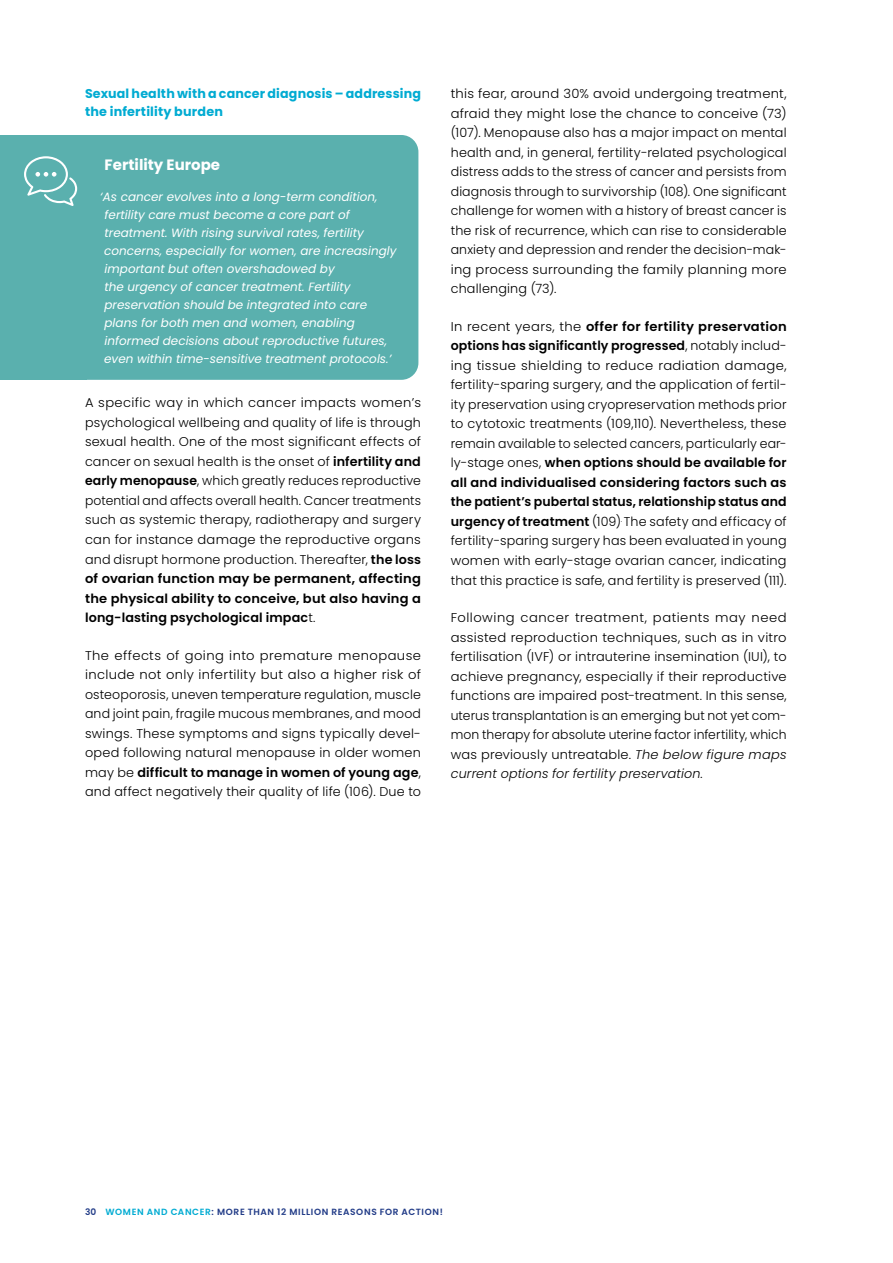
<style>
.page{position:relative;width:893px;height:1263px;background:#fff}
.page>*{position:absolute;margin:0;border:0;box-sizing:border-box;transform-origin:0 0}
.t1{font:700 15px "Poppins";color:#fff}
.t2{font:300 12.75px/19.5px "Poppins";letter-spacing:.015em;color:#000;text-align:justify}
.t3{font:700 12.75px/18px "Poppins";letter-spacing:.01em;color:#00abd2}
.t4{font:italic 12px/18px "Poppins";color:#fff}
.t5{font:600 9px "Poppins";letter-spacing:.07em;color:#213b87}
.s1{font-weight:600}
.s2{font-style:italic}
.s3{color:#00abd2}
</style>
<div class="page">
<div style="left:87px;top:135px;width:331px;height:245px;background:#5ab0ae"></div>
<div style="left:0;top:135px;width:87px;height:245px;background:#5ab0ae"></div>
<svg style="left:24px;top:156px;width:53px;height:50px"></svg>
<p class="t3" style="left:85px;top:85px;width:337px">Sexual health with a cancer diagnosis – addressing the infertility burden</p>
<p class="t1" style="left:105px;top:156px;width:117px">Fertility Europe</p>
<p class="t4" style="left:104px;top:188px;width:294px;text-indent:-4px">‘As cancer evolves into a long-term condition, fertility care must become a core part of treatment. With rising survival rates, fertility concerns, especially for women, are increasingly important but often overshadowed by<br>the urgency of cancer treatment. Fertility preservation should be integrated into care plans for both men and women, enabling informed decisions about reproductive futures, even within time-sensitive treatment protocols.’</p>
<p class="t2" style="left:85px;top:393px;width:337px">A specific way in which cancer impacts women’s psychological wellbeing and quality of life is through sexual health. One of the most significant effects of cancer on sexual health is the onset of <span class="s1">infertility and early menopause</span>, which greatly reduces reproductive potential and affects overall health. Cancer treatments such as systemic therapy, radiotherapy and surgery can for instance damage the reproductive organs and disrupt hormone production. Thereafter, <span class="s1">the loss of ovarian function may be permanent, affecting the physical ability to conceive, but also having a long-lasting psychological impac</span>t.</p>
<p class="t2" style="left:85px;top:645px;width:337px">The effects of going into premature menopause include not only infertility but also a higher risk of osteoporosis, uneven temperature regulation, muscle and joint pain, fragile mucous membranes, and mood swings. These symptoms and signs typically devel&shy;oped following natural menopause in older women may be <span class="s1">difficult to manage in women of young age</span>, and affect negatively their quality of life (106). Due to</p>
<p class="t2" style="left:451px;top:84px;width:337px">this fear, around 30% avoid undergoing treatment, afraid they might lose the chance to conceive (73) (107). Menopause also has a major impact on mental health and, in general, fertility-related psychological distress adds to the stress of cancer and persists from diagnosis through to survivorship (108). One significant challenge for women with a history of breast cancer is the risk of recurrence, which can rise to considerable anxiety and depression and render the decision-mak&shy;ing process surrounding the family planning more challenging (73).</p>
<p class="t2" style="left:451px;top:317px;width:337px">In recent years, the <span class="s1">offer for fertility preservation options has significantly progressed</span>, notably includ&shy;ing tissue shielding to reduce radiation damage, fertility-sparing surgery, and the application of fertil&shy;ity preservation using cryopreservation methods prior to cytotoxic treatments (109,110). Nevertheless, these remain available to selected cancers, particularly ear&shy;ly-stage ones, <span class="s1">when options should be available for all and individualised considering factors such as the patient’s pubertal status, relationship status and urgency of treatment</span> (109)<sup>.</sup> The safety and efficacy of fertility-sparing surgery has been evaluated in young women with early-stage ovarian cancer, indicating that this practice is safe, and fertility is preserved (111).</p>
<p class="t2" style="left:451px;top:608px;width:337px">Following cancer treatment, patients may need assisted reproduction techniques, such as in vitro fertilisation (IVF) or intrauterine insemination (IUI), to achieve pregnancy, especially if their reproductive functions are impaired post-treatment. In this sense, uterus transplantation is an emerging but not yet com&shy;mon therapy for absolute uterine factor infertility, which was previously untreatable. <span class="s2">The below figure maps current options for fertility preservation.</span></p>
<p class="t5" style="left:85px;top:1207px;width:359px">30 <span class="s3">WOMEN AND CANCER</span>: MORE THAN 12 MILLION REASONS FOR ACTION!</p>
</div>
